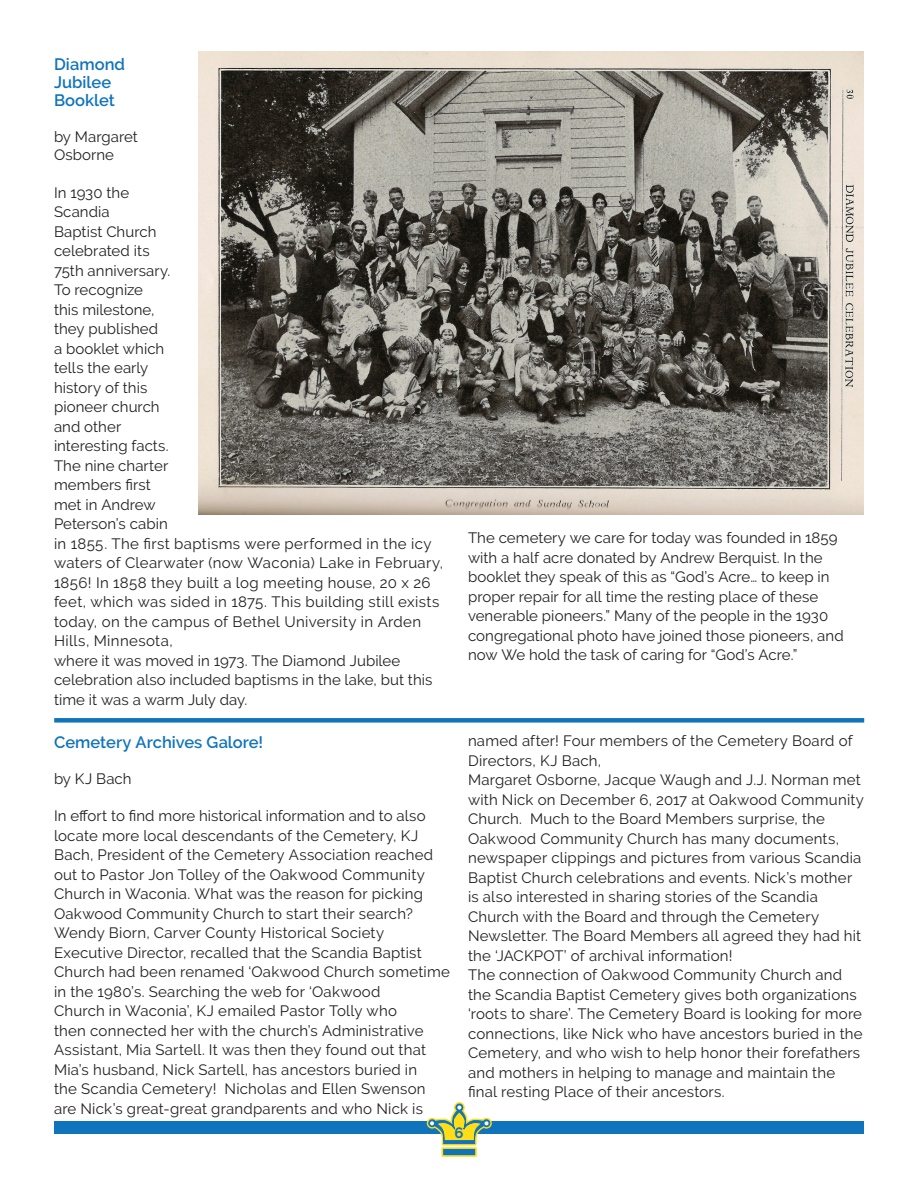
<style>
.page{position:relative;width:918px;height:1188px;background:#fff}
.page>*{position:absolute;margin:0;border:0;box-sizing:border-box;transform-origin:0 0}
.t1{font:600 16.5px "Raleway";color:#1074bc}
.t2{font:15px/19.5px "Raleway";letter-spacing:.015em;color:#231f20}
.t3{font:700 15px "Raleway";color:#1074bc}
</style>
<div class="page">
<div style="left:54px;top:1122px;width:810px;height:12px;background:#1074bc"></div>
<div style="left:442px;top:1148px;width:34px;height:8px;background:#1074bc"></div>
<div style="left:441px;top:1147px;width:36px;height:10px;border:2px solid #ffdd17"></div>
<div style="left:427px;top:1118px;width:11px;height:11px;border:4px solid #ffdd17;border-radius:50%"></div>
<div style="left:454px;top:1102px;width:11px;height:11px;border:4px solid #ffdd17;border-radius:50%"></div>
<div style="left:481px;top:1118px;width:11px;height:11px;border:4px solid #ffdd17;border-radius:50%"></div>
<div style="left:428px;top:1119px;width:8px;height:8px;border:1px solid #1074bc;border-radius:50%"></div>
<div style="left:456px;top:1104px;width:7px;height:7px;border:1px solid #1074bc;border-radius:50%"></div>
<div style="left:483px;top:1119px;width:7px;height:8px;border:1px solid #1074bc;border-radius:50%"></div>
<svg style="left:429px;top:1105px;width:60px;height:43px"></svg>
<div style="left:54px;top:718px;width:810px;height:5px;background:#1074bc"></div>
<img style="left:199px;top:52px;width:665px;height:462px">
<p class="t1" style="left:54px;top:55px;width:73px">Diamond</p>
<p class="t1" style="left:54px;top:73px;width:59px">Jubilee</p>
<p class="t1" style="left:54px;top:91px;width:62px">Booklet</p>
<p class="t2" style="left:54px;top:128px;width:85px;line-height:18px">by Margaret<br>Osborne</p>
<p class="t2" style="left:54px;top:183px;width:391px">In 1930 the<br>Scandia<br>Baptist Church<br>celebrated its<br>75th anniversary.<br>To recognize<br>this milestone,<br>they published<br>a booklet which<br>tells the early<br>history of this<br>pioneer church<br>and other<br>interesting facts.<br>The nine charter<br>members first<br>met in Andrew<br>Peterson’s cabin<br>in 1855. The first baptisms were performed in the icy waters of Clearwater (now Waconia) Lake in February,<br>1856! In 1858 they built a log meeting house, 20 x 26 feet, which was sided in 1875. This building still exists today, on the campus of Bethel University in Arden<br>Hills, Minnesota,</p>
<p class="t2" style="left:54px;top:651px;width:380px">where it was moved in 1973. The Diamond Jubilee celebration also included baptisms in the lake, but this time it was a warm July day.</p>
<p class="t1" style="left:54px;top:732px;width:211px">Cemetery Archives Galore!</p>
<p class="t2" style="left:54px;top:768px;width:79px">by KJ Bach</p>
<p class="t2" style="left:54px;top:806px;width:397px">In effort to find more historical information and to also locate more local descendants of the Cemetery, KJ Bach, President of the Cemetery Association reached out to Pastor Jon Tolley of the Oakwood Community Church in Waconia. What was the reason for picking Oakwood Community Church to start their search?<br>Wendy Biorn, Carver County Historical Society Executive Director, recalled that the Scandia Baptist Church had been renamed ‘Oakwood Church sometime in the 1980’s. Searching the web for ‘Oakwood<br>Church in Waconia’, KJ emailed Pastor Tolly who<br>then connected her with the church’s Administrative Assistant, Mia Sartell. It was then they found out that Mia’s husband, Nick Sartell, has ancestors buried in<br>the Scandia Cemetery! Nicholas and Ellen Swenson are Nick’s great-great grandparents and who Nick is</p>
<p class="t2" style="left:468px;top:528px;width:377px">The cemetery we care for today was founded in 1859 with a half acre donated by Andrew Berquist. In the booklet they speak of this as “God’s Acre… to keep in proper repair for all time the resting place of these venerable pioneers.” Many of the people in the 1930 congregational photo have joined those pioneers, and now We hold the task of caring for “God’s Acre.”</p>
<p class="t2" style="left:468px;top:731px;width:386px">named after! Four members of the Cemetery Board of<br>Directors, KJ Bach,</p>
<p class="t2" style="left:468px;top:770px;width:397px">Margaret Osborne, Jacque Waugh and J.J. Norman met with Nick on December 6, 2017 at Oakwood Community Church. Much to the Board Members surprise, the Oakwood Community Church has many documents, newspaper clippings and pictures from various Scandia Baptist Church celebrations and events. Nick’s mother is also interested in sharing stories of the Scandia Church with the Board and through the Cemetery Newsletter. The Board Members all agreed they had hit the ‘JACKPOT’ of archival information!</p>
<p class="t2" style="left:468px;top:965px;width:396px">The connection of Oakwood Community Church and the Scandia Baptist Cemetery gives both organizations ‘roots to share’. The Cemetery Board is looking for more connections, like Nick who have ancestors buried in the Cemetery, and who wish to help honor their forefathers and mothers in helping to manage and maintain the final resting Place of their ancestors.</p>
<p class="t3" style="left:454px;top:1125px;width:11px">6</p>
</div>
